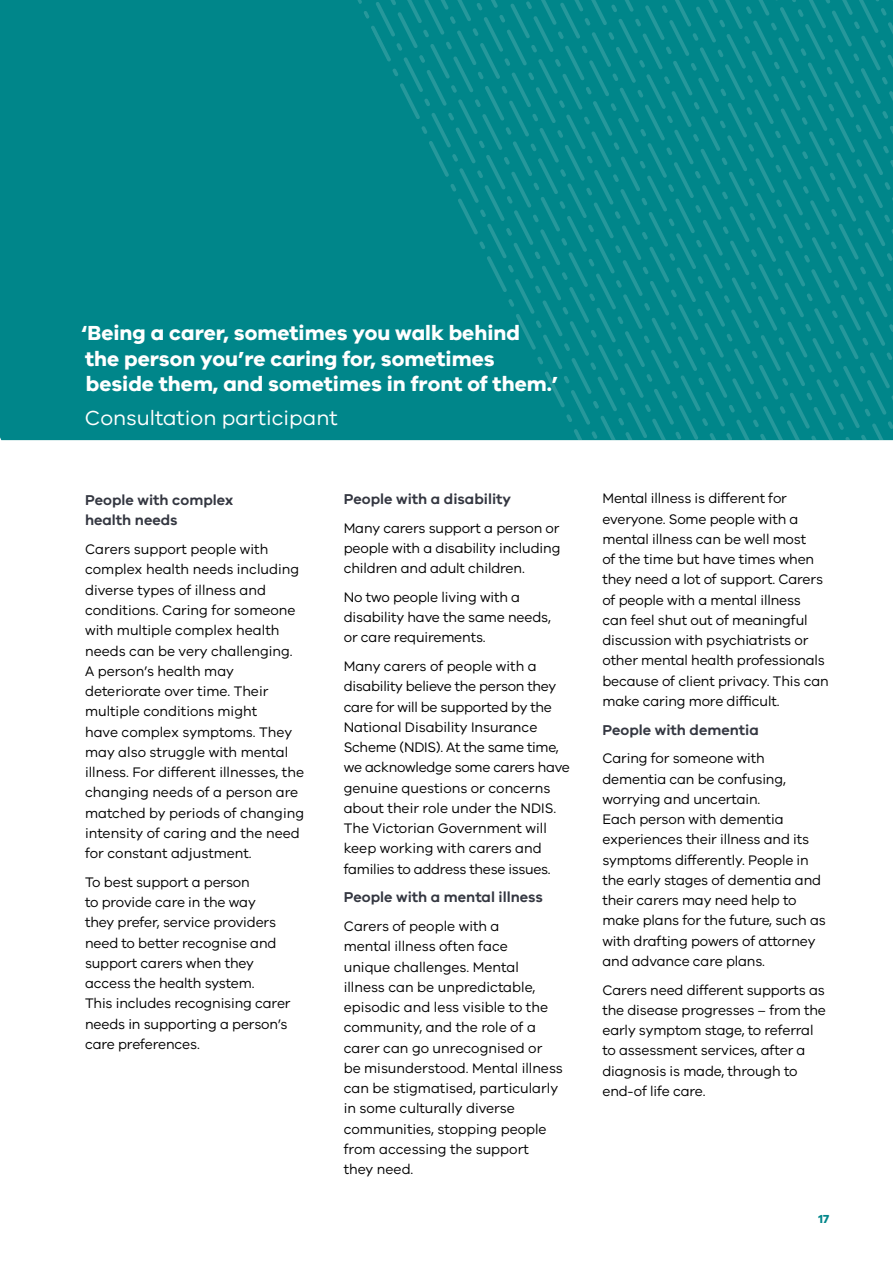
<style>
.page{position:relative;width:893px;height:1263px;background:#fff}
.page>*{position:absolute;margin:0;border:0;box-sizing:border-box;transform-origin:0 0}
.t1{font:700 21px/25.5px "VIC";color:#fff}
.t2{font:21px "VIC";color:#fff}
.t3{font:600 14.7px/20.2px "VIC";color:#343741}
.t4{font:14.25px/20.2px "VIC";letter-spacing:-.01em;color:#000}
.t5{font:700 12px "VIC";color:#00868a}
</style>
<div class="page">
<div style="left:0;top:0;width:357px;height:440px;background:#00868a"></div>
<div style="left:357px;top:0;width:8px;height:440px;background:#00868a"></div>
<div style="left:365px;top:0;width:27px;height:440px;background:#00868a"></div>
<div style="left:392px;top:0;width:27px;height:440px;background:#00868a"></div>
<svg style="left:419px;top:0;width:27px;height:440px;background:#02878b"></svg>
<svg style="left:446px;top:0;width:26px;height:440px;background:#03878b"></svg>
<svg style="left:472px;top:0;width:27px;height:440px;background:#04878b"></svg>
<svg style="left:499px;top:0;width:27px;height:440px;background:#05888c"></svg>
<svg style="left:526px;top:0;width:26px;height:440px;background:#05888c"></svg>
<svg style="left:552px;top:0;width:27px;height:440px;background:#06898c"></svg>
<svg style="left:579px;top:0;width:27px;height:440px;background:#06898d"></svg>
<svg style="left:606px;top:0;width:287px;height:440px;background:#06898d"></svg>
<svg style="left:633px;top:0;width:260px;height:438px;background:#06898c"></svg>
<svg style="left:659px;top:0;width:234px;height:425px;background:#06898d"></svg>
<svg style="left:686px;top:0;width:207px;height:412px;background:#06898d"></svg>
<svg style="left:713px;top:0;width:180px;height:398px;background:#06898d"></svg>
<svg style="left:739px;top:0;width:154px;height:385px;background:#06898d"></svg>
<svg style="left:766px;top:0;width:127px;height:371px;background:#07898d"></svg>
<svg style="left:773px;top:0;width:120px;height:358px;background:#06898c"></svg>
<h1 class="t1" style="left:81px;top:320px;width:478px">‘Being a carer, sometimes you walk behind the person you’re caring for, sometimes beside them, and sometimes in front of them.’</h1>
<h1 class="t2" style="left:85px;top:406px;width:254px">Consultation participant</h1>
<p class="t3" style="left:85px;top:490px;width:150px">People with complex health needs</p>
<p class="t4" style="left:85px;top:539px;width:221px">Carers support people with complex health needs including diverse types of illness and conditions. Caring for someone with multiple complex health needs can be very challenging.<br>A person’s health may deteriorate over time. Their multiple conditions might<br>have complex symptoms. They may also struggle with mental illness. For different illnesses, the changing needs of a person are matched by periods of changing intensity of caring and the need for constant adjustment.</p>
<p class="t4" style="left:85px;top:871px;width:207px">To best support a person<br>to provide care in the way<br>they prefer, service providers need to better recognise and support carers when they access the health system.<br>This includes recognising carer needs in supporting a person’s care preferences.</p>
<p class="t3" style="left:344px;top:488px;width:169px">People with a disability</p>
<p class="t4" style="left:344px;top:517px;width:218px;text-align:justify">Many carers support a person or people with a disability including children and adult children.</p>
<p class="t4" style="left:344px;top:586px;width:209px">No two people living with a disability have the same needs, or care requirements.</p>
<p class="t4" style="left:344px;top:656px;width:228px">Many carers of people with a disability believe the person they care for will be supported by the<br>National Disability Insurance<br>Scheme (NDIS). At the same time, we acknowledge some carers have genuine questions or concerns about their role under the NDIS.<br>The Victorian Government will keep working with carers and families to address these issues.</p>
<p class="t3" style="left:344px;top:887px;width:201px">People with a mental illness</p>
<p class="t4" style="left:344px;top:916px;width:221px">Carers of people with a<br>mental illness often face<br>unique challenges. Mental illness can be unpredictable, episodic and less visible to the community, and the role of a carer can go unrecognised or be misunderstood. Mental illness can be stigmatised, particularly in some culturally diverse communities, stopping people from accessing the support<br>they need.</p>
<p class="t4" style="left:602px;top:488px;width:228px">Mental illness is different for everyone. Some people with a mental illness can be well most<br>of the time but have times when they need a lot of support. Carers of people with a mental illness can feel shut out of meaningful discussion with psychiatrists or other mental health professionals because of client privacy. This can make caring more difficult.</p>
<p class="t3" style="left:602px;top:719px;width:158px">People with dementia</p>
<p class="t4" style="left:602px;top:748px;width:225px">Caring for someone with dementia can be confusing, worrying and uncertain.<br>Each person with dementia experiences their illness and its symptoms differently. People in the early stages of dementia and their carers may need help to make plans for the future, such as with drafting powers of attorney and advance care plans.</p>
<p class="t4" style="left:602px;top:979px;width:225px">Carers need different supports as the disease progresses – from the early symptom stage, to referral to assessment services, after a diagnosis is made, through to end-of life care.</p>
<p class="t5" style="left:818px;top:1211px;width:12px">17</p>
</div>
